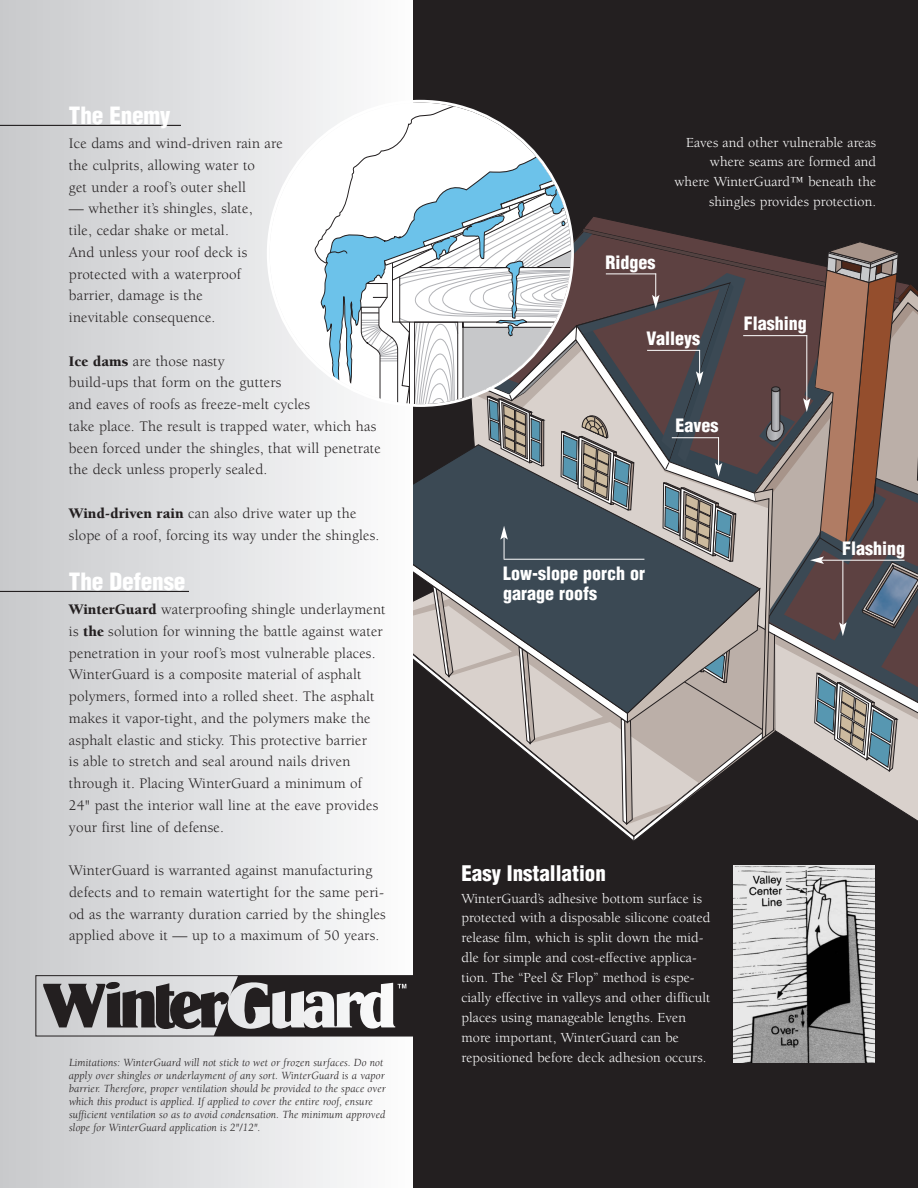
<style>
.page{position:relative;width:918px;height:1188px;background:#fff}
.page>*{position:absolute;margin:0;border:0;box-sizing:border-box;transform-origin:0 0}
.t1{font:900 condensed 23.25px "Helvetica";letter-spacing:-.01em;color:#fff}
.t2{font:900 condensed 21px "Helvetica";color:#fff}
.t3{font:900 condensed 18px/19.5px "Helvetica";color:#fff}
.t4{font:15px/21.8px "Berkeley";letter-spacing:.01em;color:#231f20}
.t5{font:14.25px/20px "Berkeley";letter-spacing:.005em;color:#fff;text-align:right}
.t6{font:italic 11.25px/13px "Berkeley";letter-spacing:.01em;color:#231f20}
.s1{font-weight:900}
</style>
<div class="page">
<div style="left:0;top:0;width:418px;height:1188px;background:linear-gradient(to right,#c7c8cb,#fcfdfd)"></div>
<div style="left:413px;top:0;width:505px;height:1188px;background:#231f20"></div>
<hr style="left:0;top:125px;width:181px;height:1px;background:#231f20">
<hr style="left:0;top:591px;width:189px;height:1px;background:#231f20">
<svg style="left:315px;top:217px;width:603px;height:623px"></svg>
<svg style="left:267px;top:100px;width:307px;height:307px"></svg>
<img style="left:734px;top:865px;width:141px;height:197px">
<div style="left:36px;top:975px;width:381px;height:61px;border:1px solid #231f20"></div>
<svg style="left:43px;top:976px;width:373px;height:60px;background:#7a787a"></svg>
<h1 class="t1" style="left:69px;top:103px;width:103px">The Enemy</h1>
<p class="t4" style="left:69px;top:134px;width:215px">Ice dams and wind-driven rain are the culprits, allowing water to<br>get under a roof’s outer shell</p>
<p class="t4" style="left:69px;top:199px;width:185px">— whether it’s shingles, slate, tile, cedar shake or metal.<br>And unless your roof deck is protected with a waterproof barrier, damage is the inevitable consequence.</p>
<p class="t4" style="left:69px;top:351px;width:313px"><span class="s1">Ice dams</span> are those nasty<br>build-ups that form on the gutters<br>and eaves of roofs as freeze-melt cycles<br>take place. The result is trapped water, which has been forced under the shingles, that will penetrate the deck unless properly sealed.</p>
<p class="t4" style="left:69px;top:504px;width:312px"><span class="s1">Wind-driven rain</span> can also drive water up the slope of a roof, forcing its way under the shingles.</p>
<h1 class="t1" style="left:69px;top:569px;width:118px">The Defense</h1>
<p class="t4" style="left:69px;top:600px;width:318px"><span class="s1">WinterGuard</span> waterproofing shingle underlayment is <span class="s1">the</span> solution for winning the battle against water penetration in your roof’s most vulnerable places.<br>WinterGuard is a composite material of asphalt polymers, formed into a rolled sheet. The asphalt makes it vapor-tight, and the polymers make the asphalt elastic and sticky. This protective barrier<br>is able to stretch and seal around nails driven through it. Placing WinterGuard a minimum of 24" past the interior wall line at the eave provides your first line of defense.</p>
<p class="t4" style="left:69px;top:861px;width:318px">WinterGuard is warranted against manufacturing defects and to remain watertight for the same peri&shy;od as the warranty duration carried by the shingles applied above it — up to a maximum of 50 years.</p>
<p class="t6" style="left:69px;top:1056px;width:319px">Limitations: WinterGuard will not stick to wet or frozen surfaces. Do not apply over shingles or underlayment of any sort. WinterGuard is a vapor barrier. Therefore, proper ventilation should be provided to the space over which this product is applied. If applied to cover the entire roof, ensure sufficient ventilation so as to avoid condensation. The minimum approved slope for WinterGuard application is 2"/12".</p>
<p class="t3" style="left:606px;top:253px;width:51px">Ridges</p>
<p class="t5" style="left:675px;top:133px;width:203px">Eaves and other vulnerable areas where seams are formed and where WinterGuard™ beneath the shingles provides protection.</p>
<p class="t3" style="left:646px;top:329px;width:55px">Valleys</p>
<p class="t3" style="left:744px;top:314px;width:64px">Flashing</p>
<p class="t3" style="left:675px;top:416px;width:44px">Eaves</p>
<p class="t3" style="left:503px;top:564px;width:143px">Low-slope porch or garage roofs</p>
<p class="t3" style="left:842px;top:539px;width:64px">Flashing</p>
<h2 class="t2" style="left:461px;top:861px;width:146px">Easy Installation</h2>
<p class="t5" style="left:461px;top:889px;width:251px;text-align:left">WinterGuard’s adhesive bottom surface is protected with a disposable silicone coated release film, which is split down the mid&shy;dle for simple and cost-effective applica&shy;tion. The “Peel &amp; Flop” method is espe&shy;cially effective in valleys and other difficult places using manageable lengths. Even more important, WinterGuard can be repositioned before deck adhesion occurs.</p>
</div>
